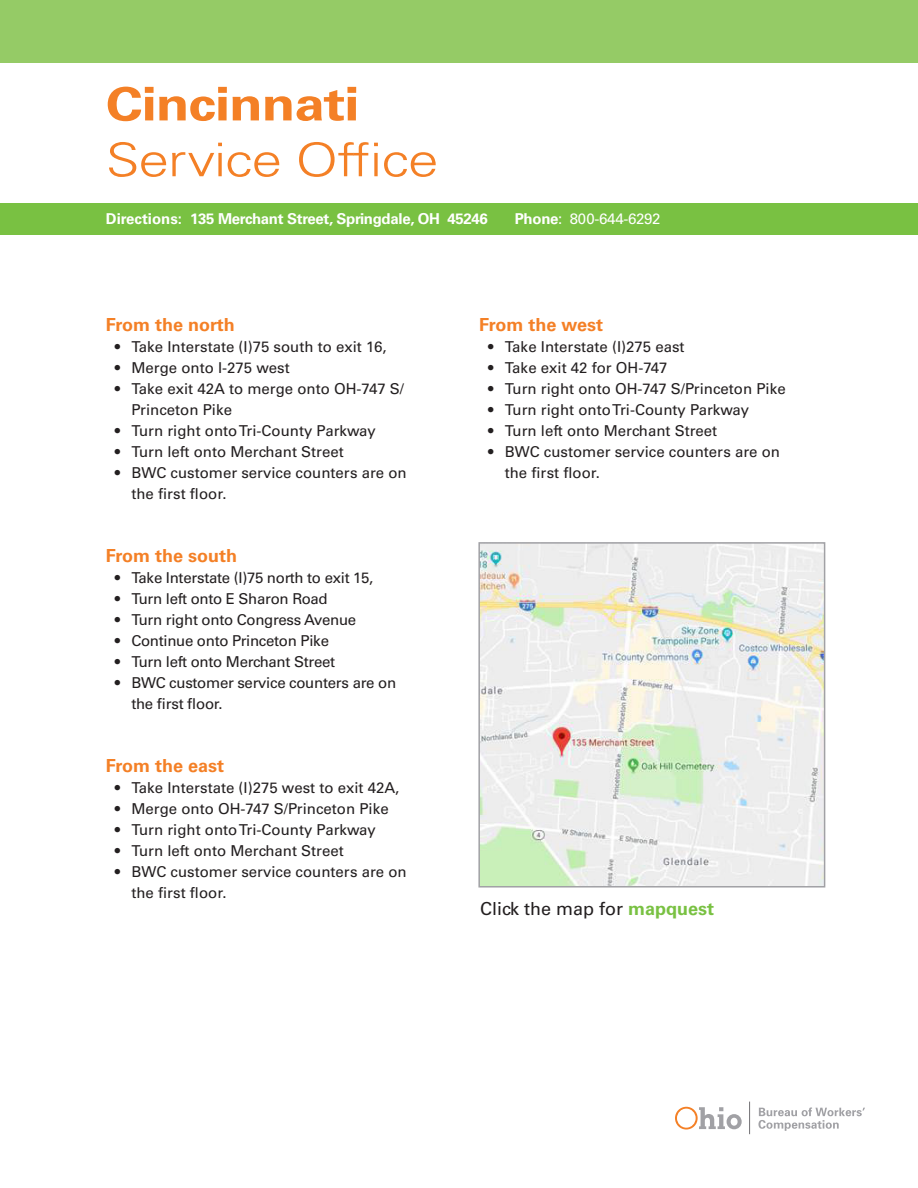
<style>
.page{position:relative;width:918px;height:1188px;background:#fff}
.page>*{position:absolute;margin:0;border:0;box-sizing:border-box;transform-origin:0 0}
.heading{font:300 46.5px "Univers LT Std";letter-spacing:-.02em;color:#f48026;scale:1.19 1}
.heading-2{font:700 46.5px "Univers LT Std";letter-spacing:-.02em;color:#f48026;scale:1.19 1}
.Bullit{font:700 18px "Univers LT Std";color:#f48026}
.t1{font:18px "Univers LT Std";color:#231f20}
.Head_1{font:700 18px "Univers LT Std";color:#f48026}
.Bullit-2{font:15px "Univers LT Std";color:#231f20}
.Bullit-3{font:15px "Univers LT Std";letter-spacing:-.02em;color:#231f20}
.Bullit-4{font:700 15px "Univers LT Std";letter-spacing:-.02em;color:#fff}
.Bullit-5{font:15px "Univers LT Std";letter-spacing:-.02em;color:#fff}
.s1{font-weight:700}
.s2{font-weight:700;color:#79c142}
</style>
<div class="page">
<div style="left:0;top:204px;width:918px;height:31px;background:#79c142"></div>
<div style="left:0;top:0;width:918px;height:63px;background:#95cb66"></div>
<svg style="left:675px;top:1107px;width:67px;height:23px"></svg>
<svg style="left:758px;top:1107px;width:107px;height:24px"></svg>
<hr style="left:749px;top:1102px;width:1px;height:32px;background:#717074">
<img style="left:481px;top:545px;width:341px;height:340px">
<div style="left:478px;top:542px;width:347px;height:346px;border:2px solid #a1a1a5"></div>
<p class="heading-2" style="left:106px;top:77px;width:215px">Cincinnati</p>
<p class="heading" style="left:106px;top:132px;width:281px">Service Office</p>
<p class="Bullit-4" style="left:106px;top:210px;width:384px">Directions: 135 Merchant Street, Springdale, OH 45246</p>
<p class="Bullit-5" style="left:515px;top:210px;width:147px"><span class="s1">Phone</span>: 800-644-6292</p>
<p class="Head_1" style="left:106px;top:314px;width:130px">From the north</p>
<p class="Bullit-2" style="left:115px;top:337px;width:273px">• Take Interstate (I)75 south to exit 16,</p>
<p class="Bullit-2" style="left:115px;top:358px;width:176px">• Merge onto I-275 west</p>
<p class="Bullit-2" style="left:115px;top:379px;width:291px">• Take exit 42A to merge onto OH-747 S/</p>
<p class="Bullit-2" style="left:131px;top:400px;width:102px">Princeton Pike</p>
<p class="Bullit-2" style="left:115px;top:421px;width:263px">• Turn right onto Tri-County Parkway</p>
<p class="Bullit-2" style="left:115px;top:442px;width:230px">• Turn left onto Merchant Street</p>
<p class="Bullit-2" style="left:115px;top:463px;width:293px">• BWC customer service counters are on</p>
<p class="Bullit-2" style="left:131px;top:484px;width:97px">the first floor.</p>
<p class="Bullit" style="left:106px;top:545px;width:133px">From the south</p>
<p class="Bullit-3" style="left:115px;top:568px;width:260px">• Take Interstate (I)75 north to exit 15,</p>
<p class="Bullit-3" style="left:115px;top:589px;width:214px">• Turn left onto E Sharon Road</p>
<p class="Bullit-3" style="left:115px;top:610px;width:243px">• Turn right onto Congress Avenue</p>
<p class="Bullit-3" style="left:115px;top:631px;width:216px">• Continue onto Princeton Pike</p>
<p class="Bullit-3" style="left:115px;top:652px;width:222px">• Turn left onto Merchant Street</p>
<p class="Bullit-3" style="left:115px;top:673px;width:283px">• BWC customer service counters are on</p>
<p class="Bullit-3" style="left:131px;top:694px;width:93px">the first floor.</p>
<p class="Bullit" style="left:106px;top:755px;width:120px">From the east</p>
<p class="Bullit-2" style="left:115px;top:778px;width:286px">• Take Interstate (I)275 west to exit 42A,</p>
<p class="Bullit-2" style="left:115px;top:799px;width:276px">• Merge onto OH-747 S/Princeton Pike</p>
<p class="Bullit-2" style="left:115px;top:820px;width:263px">• Turn right onto Tri-County Parkway</p>
<p class="Bullit-2" style="left:115px;top:841px;width:230px">• Turn left onto Merchant Street</p>
<p class="Bullit-2" style="left:115px;top:862px;width:293px">• BWC customer service counters are on</p>
<p class="Bullit-2" style="left:131px;top:883px;width:97px">the first floor.</p>
<p class="Bullit" style="left:479px;top:314px;width:125px">From the west</p>
<p class="Bullit-2" style="left:488px;top:337px;width:198px">• Take Interstate (I)275 east</p>
<p class="Bullit-2" style="left:488px;top:358px;width:181px">• Take exit 42 for OH-747</p>
<p class="Bullit-2" style="left:488px;top:379px;width:299px">• Turn right onto OH-747 S/Princeton Pike</p>
<p class="Bullit-2" style="left:488px;top:400px;width:263px">• Turn right onto Tri-County Parkway</p>
<p class="Bullit-2" style="left:488px;top:421px;width:230px">• Turn left onto Merchant Street</p>
<p class="Bullit-2" style="left:488px;top:442px;width:293px">• BWC customer service counters are on</p>
<p class="Bullit-2" style="left:505px;top:463px;width:97px">the first floor.</p>
<p class="t1" style="left:480px;top:898px;width:236px">Click the map for <span class="s2">mapquest</span></p>
</div>
